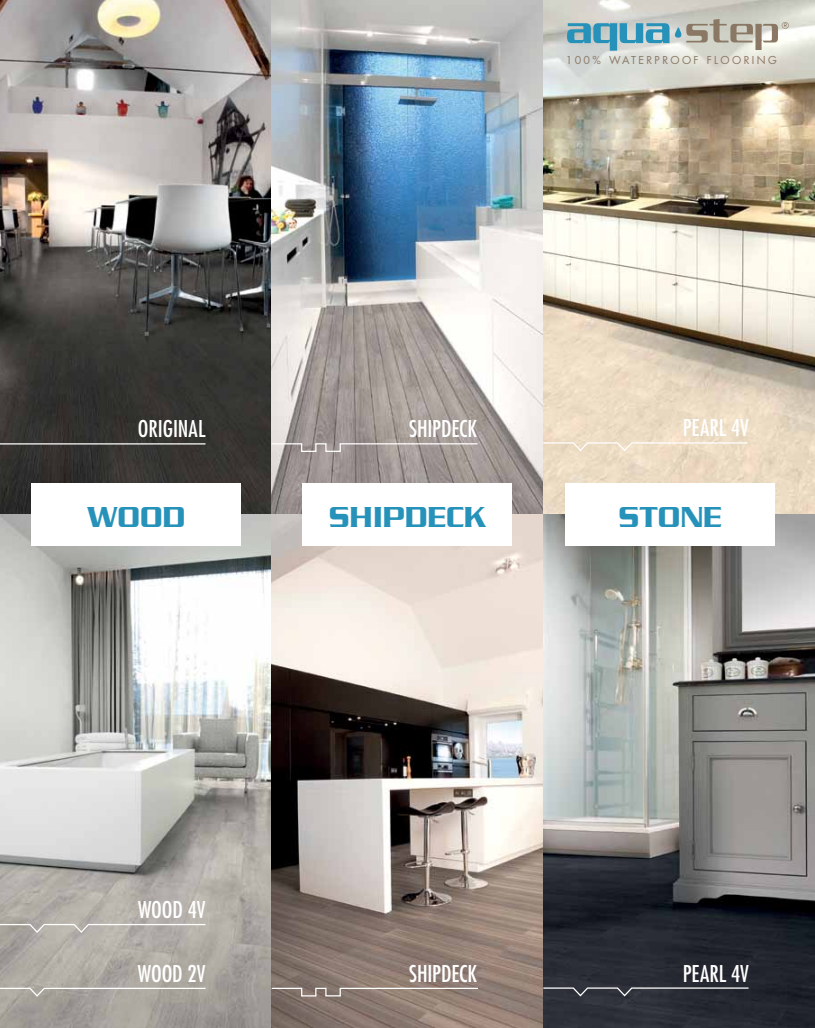
<style>
.page{position:relative;width:815px;height:1028px;background:#fff}
.page>*{position:absolute;margin:0;border:0;box-sizing:border-box;transform-origin:0 0}
.t1{font:500 31.25px "Serpentine";color:#2792b9}
.t2{font:condensed 22.5px "Futura Std";color:#fff}
.t3{font:10.62px "Futura Std";letter-spacing:.225em;color:#8a7864}
</style>
<div class="page">
<img style="left:0;top:0;width:815px;height:1028px">
<svg style="left:567px;top:19px;width:222px;height:32px;background:#a9bdbd"></svg>
<div style="left:32px;top:483px;width:209px;height:63px;background:#fff"></div>
<div style="left:303px;top:483px;width:209px;height:63px;background:#fff"></div>
<div style="left:566px;top:483px;width:209px;height:63px;background:#fff"></div>
<hr style="left:0;top:443px;width:206px;height:1px;background:#fff">
<svg style="left:0;top:987px;width:207px;height:10px;background:#b3b0a9"></svg>
<svg style="left:270px;top:987px;width:209px;height:10px;background:#9b8c84"></svg>
<svg style="left:270px;top:442px;width:209px;height:10px;background:#afa7a5"></svg>
<svg style="left:0;top:923px;width:207px;height:10px;background:#bcb8b3"></svg>
<svg style="left:542px;top:986px;width:208px;height:11px;background:#44474f"></svg>
<svg style="left:542px;top:442px;width:207px;height:10px;background:#efe0cb"></svg>
<p class="t2" style="left:138px;top:415px;width:69px">ORIGINAL</p>
<p class="t3" style="left:566px;top:54px;width:213px">100% WATERPROOF FLOORING</p>
<p class="t2" style="left:409px;top:415px;width:60px">SHIPDECK</p>
<p class="t2" style="left:683px;top:414px;width:19px">PEARL</p>
<p class="t2" style="left:731px;top:414px;width:19px">4V</p>
<h1 class="t1" style="left:88px;top:499px;width:99px">WOOD</h1>
<h1 class="t1" style="left:329px;top:499px;width:159px">SHIPDECK</h1>
<h1 class="t1" style="left:618px;top:499px;width:105px">STONE</h1>
<p class="t2" style="left:138px;top:896px;width:68px">WOOD 4V</p>
<p class="t2" style="left:138px;top:960px;width:69px">WOOD 2V</p>
<p class="t2" style="left:409px;top:960px;width:60px">SHIPDECK</p>
<p class="t2" style="left:683px;top:959px;width:19px">PEARL</p>
<p class="t2" style="left:731px;top:959px;width:19px">4V</p>
</div>
